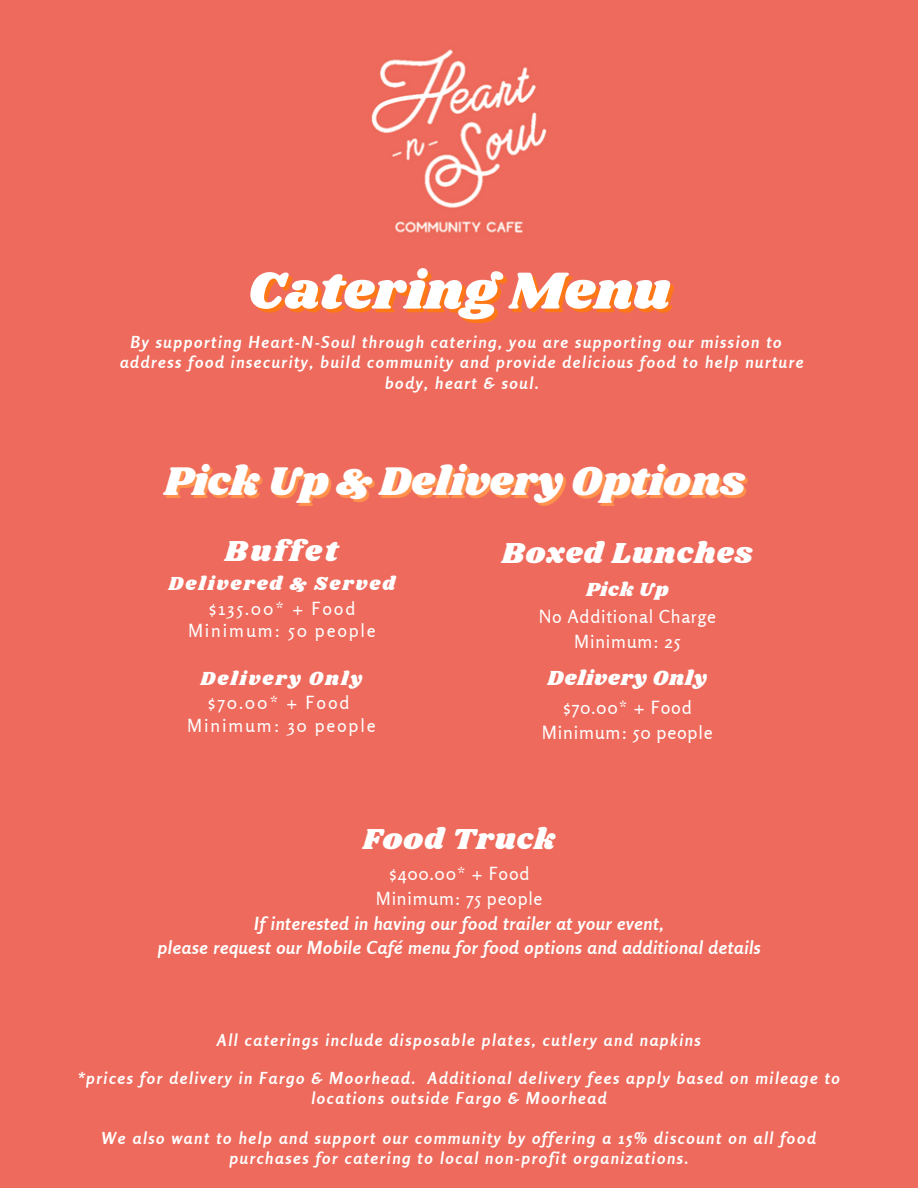
<style>
.page{position:relative;width:918px;height:1188px;background:#ed6a5c}
.page>*{position:absolute;margin:0;border:0;box-sizing:border-box;transform-origin:0 0}
.t1{font:54px "Shrikhand";color:#fff}
.t2{font:41.55px "Shrikhand";color:#fff}
.t3{font:30px "Shrikhand";letter-spacing:.04em;color:#fff}
.t4{font:21.15px "Shrikhand";letter-spacing:.04em;color:#fff}
.t5{font:19.65px "Shrikhand";letter-spacing:.1em;color:#fff}
.t6{font:18.15px/24.8px "Rosario";letter-spacing:.04em;color:#fff;text-align:center}
.t7{font:italic 700 18px/24.8px "Rosario";letter-spacing:.04em;color:#fff;text-align:center}
.t8{font:18px/22.5px "Rosario";letter-spacing:.1em;color:#fff;text-align:center}
.t9{font:18px/24.8px "Rosario";letter-spacing:.04em;color:#fff;text-align:center}
.t10{font:italic 700 16.5px/20.2px "Rosario";letter-spacing:.1em;color:#fff;text-align:center}
.s1{font-weight:400;font-style:normal}
</style>
<div class="page">
<img style="left:371px;top:49px;width:176px;height:184px">
<h1 class="t1" style="left:248px;top:253px;width:424px">Catering Menu</h1>
<p class="t10" style="left:131px;top:332px;width:652px">By supporting Heart-N-Soul through catering, you are supporting our mission to</p>
<p class="t10" style="left:120px;top:352px;width:685px">address food insecurity, build community and provide delicious food to help nurture</p>
<h2 class="t10" style="left:385px;top:372px;width:155px">body, heart &amp; soul.</h2>
<p class="t2" style="left:164px;top:452px;width:583px">Pick Up &amp; Delivery Options</p>
<h3 class="t3" style="left:225px;top:530px;width:115px">Buffet</h3>
<h3 class="t5" style="left:168px;top:570px;width:228px">Delivered &amp; Served</h3>
<h3 class="t8" style="left:188px;top:597px;width:189px">$135.00* + Food<br>Minimum: 50 people</h3>
<h3 class="t5" style="left:200px;top:664px;width:164px">Delivery Only</h3>
<h3 class="t8" style="left:187px;top:691px;width:190px">$70.00* + Food<br>Minimum: 30 people</h3>
<h3 class="t3" style="left:502px;top:532px;width:252px">Boxed Lunches</h3>
<h3 class="t5" style="left:586px;top:576px;width:84px">Pick Up</h3>
<h3 class="t9" style="left:539px;top:604px;width:179px">No Additional Charge<br>Minimum: 25</h3>
<h3 class="t4" style="left:548px;top:664px;width:161px">Delivery Only</h3>
<h3 class="t6" style="left:542px;top:695px;width:172px">$70.00* + Food<br>Minimum: 50 people</h3>
<p class="t3" style="left:363px;top:818px;width:194px">Food Truck</p>
<p class="t7" style="left:158px;top:861px;width:604px"><span class="s1">$400.00* + Food<br>Minimum: 75 people<br></span>If interested in having our food trailer at your event,<br>please request our Mobile Café menu for food options and additional details</p>
<p class="t10" style="left:217px;top:1030px;width:485px">All caterings include disposable plates, cutlery and napkins</p>
<p class="t10" style="left:78px;top:1068px;width:764px">*prices for delivery in Fargo &amp; Moorhead. Additional delivery fees apply based on mileage to locations outside Fargo &amp; Moorhead</p>
<h3 class="t10" style="left:102px;top:1128px;width:715px">We also want to help and support our community by offering a 15% discount on all food purchases for catering to local non-profit organizations.</h3>
</div>
